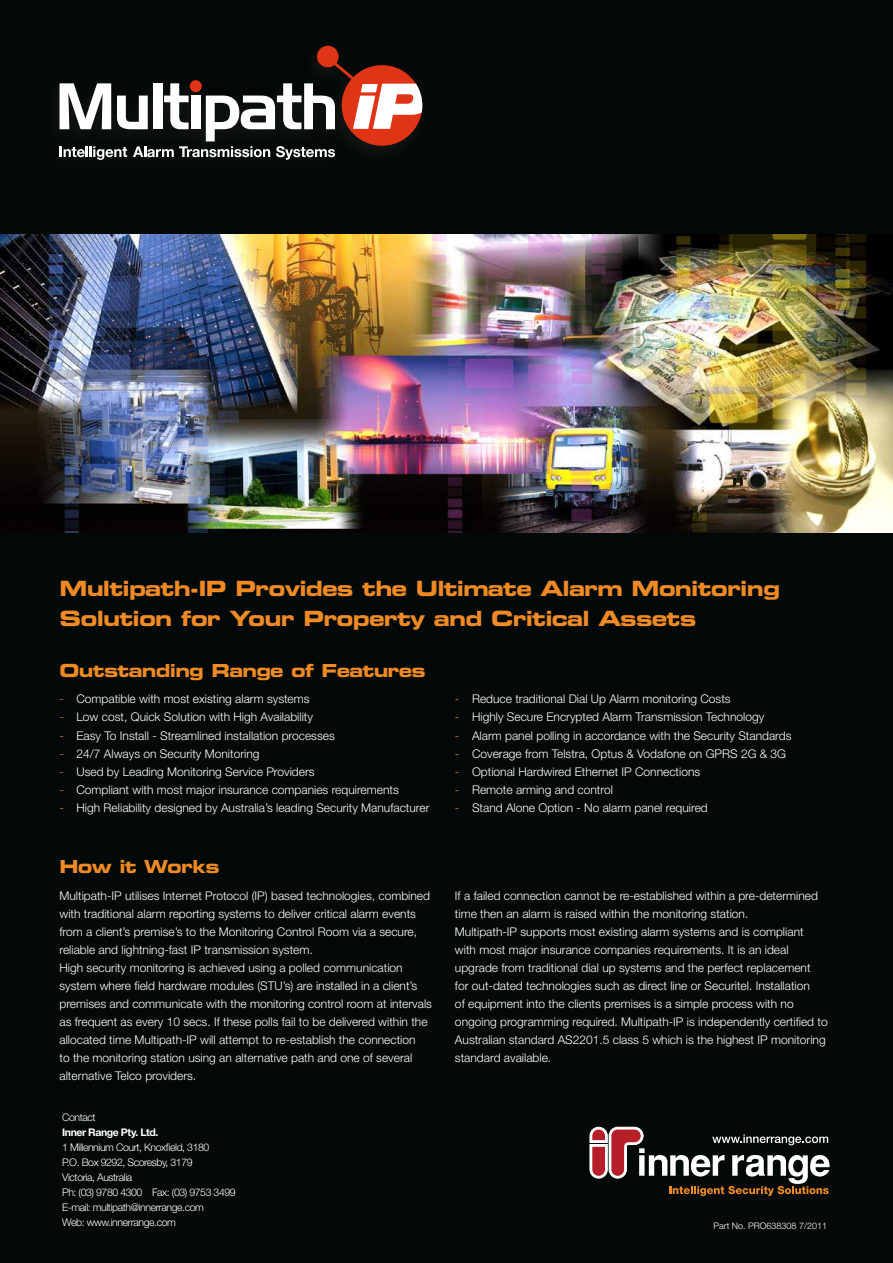
<style>
.page{position:relative;width:893px;height:1263px;background:#020908}
.page>*{position:absolute;margin:0;border:0;box-sizing:border-box;transform-origin:0 0}
.t1{font:21px/30px "Eurostile Bold Extended Two";letter-spacing:-.04em;color:#ef8a24}
.t2{font:18px "Eurostile Bold Extended Two";letter-spacing:-.04em;color:#ef8a24}
.t3{font:300 12px/18px "Helvetica Neue CE";color:#fff}
.t4{font:300 10.5px/15px "Helvetica Neue CE";letter-spacing:-.04em;color:#fff}
.t5{font:700 10.5px "Helvetica Neue CE";letter-spacing:-.04em;color:#fff}
.t6{font:300 9px "Helvetica Neue CE";color:#fff}
.s1{color:#ef8a24}
</style>
<div class="page">
<img style="left:0;top:235px;width:893px;height:298px">
<svg style="left:589px;top:1126px;width:241px;height:70px"></svg>
<div style="left:317px;top:46px;width:22px;height:21px;background:#e03416;border-radius:50%"></div>
<svg style="left:60px;top:56px;width:362px;height:104px"></svg>
<h1 class="t1" style="left:60px;top:573px;width:722px">Multipath-IP Provides the Ultimate Alarm Monitoring<br>Solution for Your Property and Critical Assets</h1>
<h2 class="t2" style="left:60px;top:658px;width:368px">Outstanding Range of Features</h2>
<p class="t3" style="left:60px;top:690px;width:252px"><span class="s1">-</span> Compatible with most existing alarm systems</p>
<p class="t3" style="left:60px;top:708px;width:255px"><span class="s1">-</span> Low cost, Quick Solution with High Availability</p>
<p class="t3" style="left:60px;top:726px;width:277px"><span class="s1">-</span> Easy To Install - Streamlined installation processes</p>
<p class="t3" style="left:60px;top:744px;width:201px"><span class="s1">-</span> 24/7 Always on Security Monitoring</p>
<p class="t3" style="left:60px;top:762px;width:257px"><span class="s1">-</span> Used by Leading Monitoring Service Providers</p>
<p class="t3" style="left:60px;top:780px;width:341px"><span class="s1">-</span> Compliant with most major insurance companies requirements</p>
<p class="t3" style="left:60px;top:798px;width:371px"><span class="s1">-</span> High Reliability designed by Australia’s leading Security Manufacturer</p>
<h2 class="t2" style="left:60px;top:854px;width:162px">How it Works</h2>
<p class="t3" style="left:455px;top:690px;width:277px"><span class="s1">-</span> Reduce traditional Dial Up Alarm monitoring Costs</p>
<p class="t3" style="left:455px;top:708px;width:311px"><span class="s1">-</span> Highly Secure Encrypted Alarm Transmission Technology</p>
<p class="t3" style="left:455px;top:726px;width:338px"><span class="s1">-</span> Alarm panel polling in accordance with the Security Standards</p>
<p class="t3" style="left:455px;top:744px;width:333px"><span class="s1">-</span> Coverage from Telstra, Optus &amp; Vodafone on GPRS 2G &amp; 3G</p>
<p class="t3" style="left:455px;top:762px;width:247px"><span class="s1">-</span> Optional Hardwired Ethernet IP Connections</p>
<p class="t3" style="left:455px;top:780px;width:159px"><span class="s1">-</span> Remote arming and control</p>
<p class="t3" style="left:455px;top:798px;width:254px"><span class="s1">-</span> Stand Alone Option - No alarm panel required</p>
<p class="t3" style="left:60px;top:887px;width:374px">Multipath-IP utilises Internet Protocol (IP) based technologies, combined with traditional alarm reporting systems to deliver critical alarm events from a client’s premise’s to the Monitoring Control Room via a secure, reliable and lightning-fast IP transmission system.<br>High security monitoring is achieved using a polled communication system where field hardware modules (STU’s) are installed in a client’s premises and communicate with the monitoring control room at intervals as frequent as every 10 secs. If these polls fail to be delivered within the allocated time Multipath-IP will attempt to re-establish the connection<br>to the monitoring station using an alternative path and one of several alternative Telco providers.</p>
<p class="t3" style="left:455px;top:887px;width:374px">If a failed connection cannot be re-established within a pre-determined time then an alarm is raised within the monitoring station.<br>Multipath-IP supports most existing alarm systems and is compliant<br>with most major insurance companies requirements. It is an ideal upgrade from traditional dial up systems and the perfect replacement<br>for out-dated technologies such as direct line or Securitel. Installation<br>of equipment into the clients premises is a simple process with no ongoing programming required. Multipath-IP is independently certified to Australian standard AS2201.5 class 5 which is the highest IP monitoring standard available.</p>
<p class="t4" style="left:62px;top:1110px;width:35px">Contact</p>
<p class="t5" style="left:62px;top:1126px;width:98px">Inner Range Pty. Ltd.</p>
<p class="t4" style="left:62px;top:1140px;width:175px">1 Millennium Court, Knoxfield, 3180<br>P.O. Box 9292, Scoresby, 3179<br>Victoria, Australia<br>Ph: (03) 9780 4300 Fax: (03) 9753 3499<br>E-mail: multipath@innerrange.com<br>Web: www.innerrange.com</p>
<p class="t6" style="left:713px;top:1220px;width:115px">Part No. PRO638308 7/2011</p>
</div>
